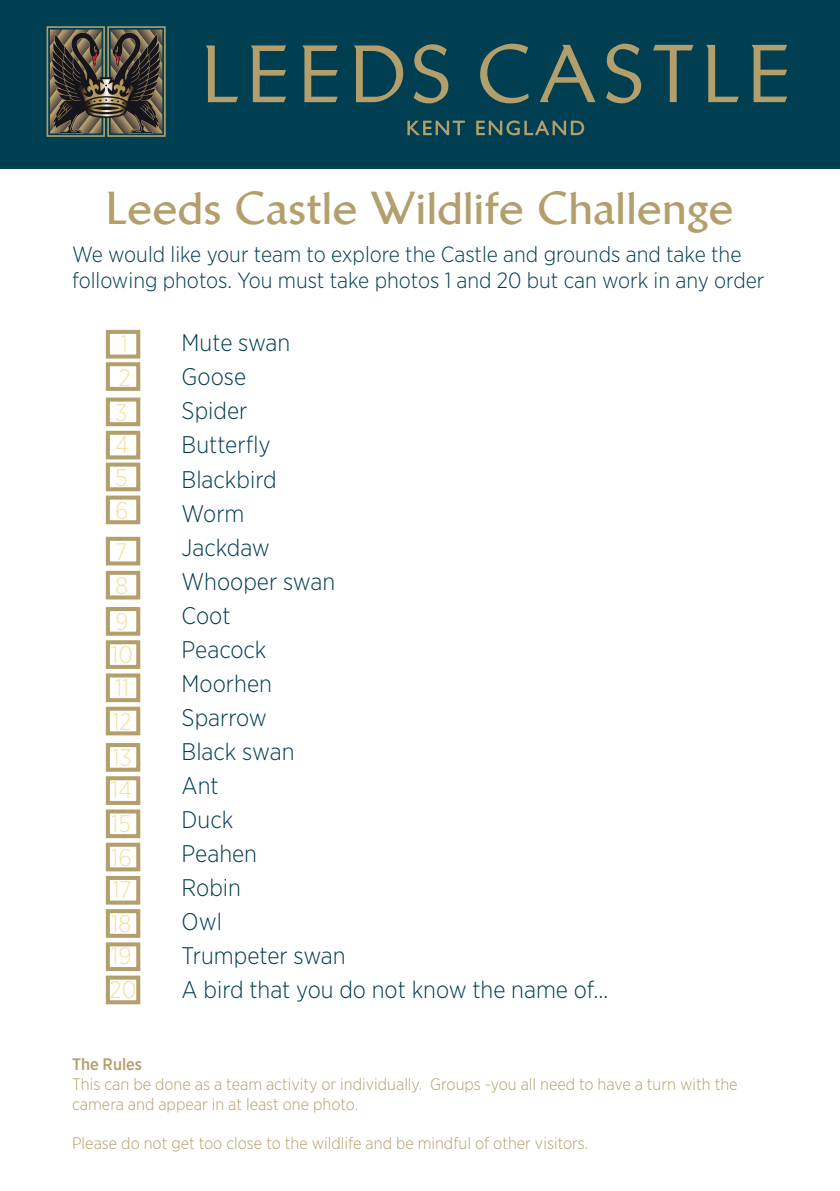
<style>
.page{position:relative;width:840px;height:1191px;background:#fff}
.page>*{position:absolute;margin:0;border:0;box-sizing:border-box;transform-origin:0 0}
.t1{font:700 44px "Brewery Com";letter-spacing:.02em;color:#b39f6b}
.t2{font:300 24px "Gotham Narrow";color:#003e52}
.t3{font:300 24px "Gotham Narrow";color:#f5dfa0}
.t4{font:300 22px/26.4px "Gotham Narrow";color:#003e52}
.t5{font:300 16.6px/20px "Gotham Narrow";color:#b39f6b}
.t6{font:500 16.6px "Gotham Narrow";color:#b39f6b}
</style>
<div class="page">
<div style="left:0;top:0;width:839px;height:168px;background:#003e52"></div>
<svg style="left:206px;top:45px;width:32px;height:57px"></svg>
<svg style="left:251px;top:45px;width:35px;height:57px"></svg>
<svg style="left:302px;top:45px;width:35px;height:57px"></svg>
<svg style="left:354px;top:45px;width:49px;height:57px"></svg>
<svg style="left:413px;top:44px;width:35px;height:59px"></svg>
<svg style="left:480px;top:44px;width:48px;height:59px"></svg>
<svg style="left:540px;top:45px;width:55px;height:57px"></svg>
<svg style="left:606px;top:44px;width:34px;height:59px"></svg>
<svg style="left:653px;top:45px;width:40px;height:57px"></svg>
<svg style="left:706px;top:45px;width:32px;height:57px"></svg>
<svg style="left:751px;top:45px;width:35px;height:57px"></svg>
<svg style="left:407px;top:121px;width:57px;height:14px"></svg>
<svg style="left:476px;top:120px;width:108px;height:15px"></svg>
<svg style="left:47px;top:26px;width:119px;height:111px;background:#555043"></svg>
<div style="left:106px;top:975px;width:34px;height:29px;border:4px solid #b39f6b"></div>
<div style="left:106px;top:942px;width:34px;height:29px;border:4px solid #b39f6b"></div>
<div style="left:106px;top:909px;width:34px;height:29px;border:4px solid #b39f6b"></div>
<div style="left:106px;top:876px;width:34px;height:28px;border:4px solid #b39f6b"></div>
<div style="left:106px;top:842px;width:34px;height:29px;border:4px solid #b39f6b"></div>
<div style="left:106px;top:809px;width:34px;height:29px;border:4px solid #b39f6b"></div>
<div style="left:106px;top:776px;width:34px;height:29px;border:4px solid #b39f6b"></div>
<div style="left:106px;top:743px;width:34px;height:28px;border:4px solid #b39f6b"></div>
<div style="left:106px;top:706px;width:34px;height:29px;border:4px solid #b39f6b"></div>
<div style="left:106px;top:673px;width:34px;height:29px;border:4px solid #b39f6b"></div>
<div style="left:106px;top:640px;width:34px;height:29px;border:4px solid #b39f6b"></div>
<div style="left:106px;top:607px;width:34px;height:28px;border:4px solid #b39f6b"></div>
<div style="left:106px;top:571px;width:34px;height:28px;border:4px solid #b39f6b"></div>
<div style="left:106px;top:537px;width:34px;height:28px;border:4px solid #b39f6b"></div>
<div style="left:106px;top:462px;width:34px;height:29px;border:4px solid #b39f6b"></div>
<div style="left:106px;top:495px;width:34px;height:29px;border:4px solid #b39f6b"></div>
<div style="left:106px;top:431px;width:34px;height:28px;border:4px solid #b39f6b"></div>
<div style="left:106px;top:397px;width:34px;height:29px;border:4px solid #b39f6b"></div>
<div style="left:106px;top:362px;width:34px;height:29px;border:4px solid #b39f6b"></div>
<div style="left:106px;top:330px;width:34px;height:28px;border:4px solid #b39f6b"></div>
<p class="t1" style="left:106px;top:182px;width:628px">Leeds Castle Wildlife Challenge</p>
<p class="t4" style="left:72px;top:240px;width:693px">We would like your team to explore the Castle and grounds and take the following photos. You must take photos 1 and 20 but can work in any order</p>
<p class="t3" style="left:121px;top:329px;width:9px">1</p>
<p class="t2" style="left:181px;top:328px;width:110px">Mute swan</p>
<p class="t3" style="left:118px;top:363px;width:14px">2</p>
<p class="t2" style="left:181px;top:362px;width:66px">Goose</p>
<p class="t3" style="left:115px;top:398px;width:14px">3</p>
<p class="t2" style="left:181px;top:396px;width:67px">Spider</p>
<p class="t3" style="left:115px;top:430px;width:15px">4</p>
<p class="t2" style="left:181px;top:430px;width:90px">Butterfly</p>
<p class="t3" style="left:115px;top:462px;width:14px">5</p>
<p class="t2" style="left:181px;top:464px;width:96px">Blackbird</p>
<p class="t3" style="left:115px;top:495px;width:15px">6</p>
<p class="t2" style="left:181px;top:498px;width:64px">Worm</p>
<p class="t3" style="left:115px;top:536px;width:14px">7</p>
<p class="t2" style="left:181px;top:532px;width:90px">Jackdaw</p>
<p class="t3" style="left:115px;top:570px;width:14px">8</p>
<p class="t2" style="left:181px;top:566px;width:155px">Whooper swan</p>
<p class="t3" style="left:115px;top:606px;width:15px">9</p>
<p class="t2" style="left:181px;top:600px;width:50px">Coot</p>
<p class="t3" style="left:111px;top:639px;width:23px">10</p>
<p class="t2" style="left:181px;top:634px;width:86px">Peacock</p>
<p class="t3" style="left:115px;top:672px;width:16px">11</p>
<p class="t2" style="left:181px;top:668px;width:92px">Moorhen</p>
<p class="t3" style="left:112px;top:706px;width:21px">12</p>
<p class="t2" style="left:181px;top:702px;width:87px">Sparrow</p>
<p class="t3" style="left:112px;top:742px;width:21px">13</p>
<p class="t2" style="left:181px;top:736px;width:114px">Black swan</p>
<p class="t3" style="left:111px;top:774px;width:22px">14</p>
<p class="t2" style="left:181px;top:770px;width:39px">Ant</p>
<p class="t3" style="left:111px;top:808px;width:21px">15</p>
<p class="t2" style="left:181px;top:804px;width:53px">Duck</p>
<p class="t3" style="left:111px;top:842px;width:22px">16</p>
<p class="t2" style="left:181px;top:838px;width:77px">Peahen</p>
<p class="t3" style="left:112px;top:874px;width:21px">17</p>
<p class="t2" style="left:181px;top:872px;width:61px">Robin</p>
<p class="t3" style="left:111px;top:908px;width:22px">18</p>
<p class="t2" style="left:181px;top:906px;width:42px">Owl</p>
<p class="t3" style="left:111px;top:941px;width:22px">19</p>
<p class="t2" style="left:181px;top:940px;width:165px">Trumpeter swan</p>
<p class="t3" style="left:109px;top:974px;width:28px">20</p>
<p class="t2" style="left:181px;top:974px;width:428px">A bird that you do not know the name of...</p>
<p class="t6" style="left:72px;top:1053px;width:72px">The Rules</p>
<p class="t5" style="left:72px;top:1073px;width:666px">This can be done as a team activity or individually. Groups -you all need to have a turn with the camera and appear in at least one photo.</p>
<p class="t5" style="left:72px;top:1133px;width:517px">Please do not get too close to the wildlife and be mindful of other visitors.</p>
</div>
